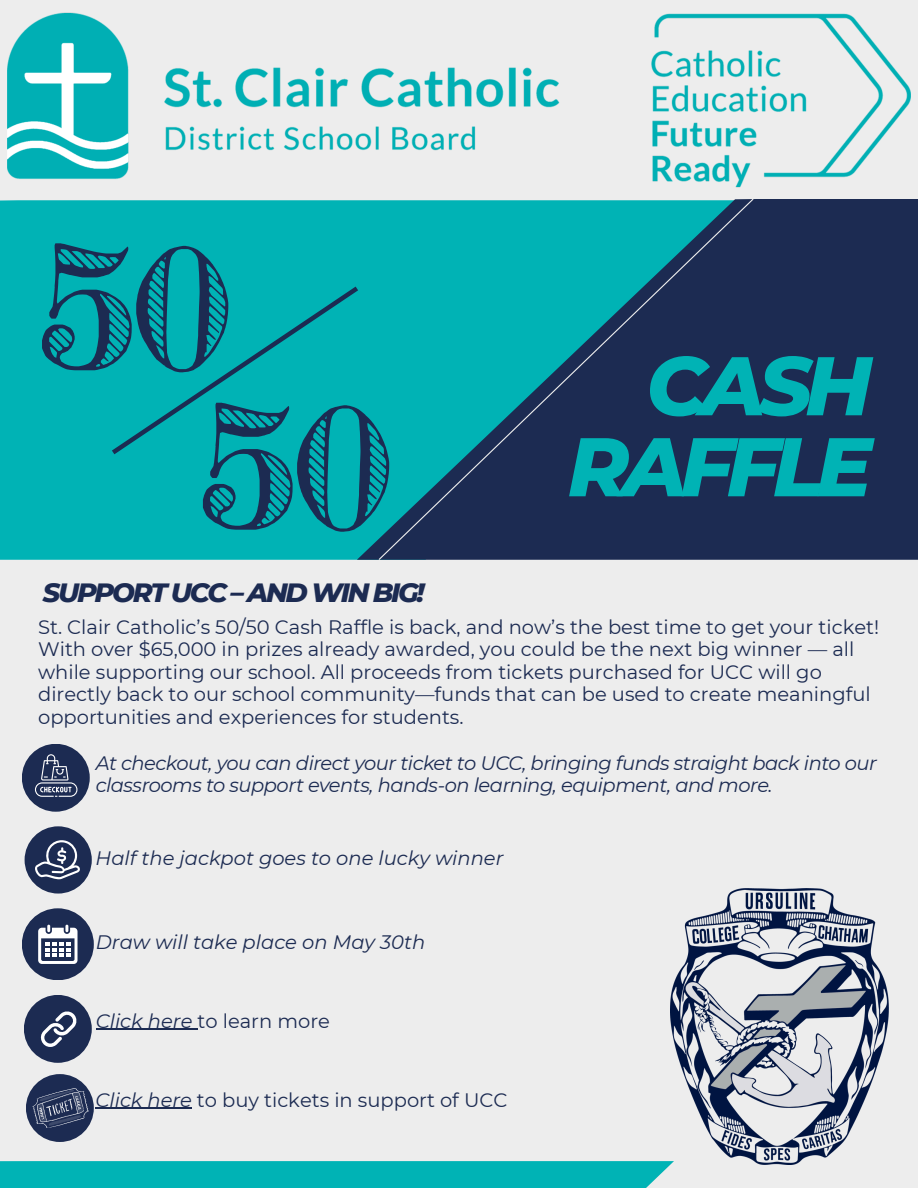
<style>
.page{position:relative;width:918px;height:1188px;background:#ededed}
.page>*{position:absolute;margin:0;border:0;box-sizing:border-box;transform-origin:0 0}
.t1{font:italic 800 82.95px/81px "Montserrat";letter-spacing:-.085em;color:#00b3b5;text-align:right}
.t2{font:italic 800 27px "Montserrat";letter-spacing:-.085em;color:#1c2b52}
.t3{font:19.5px/22.5px "Montserrat";color:#1c2b52}
.t4{font:italic 19.5px/22.5px "Montserrat";letter-spacing:-.025em;color:#1c2b52}
.t5{font:italic 19.5px "Montserrat";color:#1c2b52}
.s1{font-style:italic}
</style>
<div class="page">
<div style="left:0;top:200px;width:357px;height:360px;background:#00b3b5"></div>
<div style="left:24px;top:995px;width:68px;height:68px;background:#1c2b52;border-radius:50%"></div>
<div style="left:22px;top:908px;width:72px;height:72px;background:#1c2b52;border-radius:50%"></div>
<div style="left:25px;top:826px;width:67px;height:68px;background:#1c2b52;border-radius:50%"></div>
<img style="left:7px;top:12px;width:904px;height:176px">
<div style="left:357px;top:199px;width:561px;height:361px;background:#1c2b52"></div>
<div style="left:0;top:1161px;width:674px;height:27px;background:#00b3b5"></div>
<svg style="left:378px;top:199px;width:377px;height:361px"></svg>
<svg style="left:38px;top:925px;width:40px;height:39px"></svg>
<img style="left:670px;top:888px;width:218px;height:277px">
<svg style="left:42px;top:243px;width:186px;height:129px;background:#088a97"></svg>
<svg style="left:203px;top:403px;width:186px;height:129px;background:#088895"></svg>
<svg style="left:107px;top:282px;width:256px;height:177px;background:#049da5"></svg>
<div style="left:26px;top:1074px;width:68px;height:68px;background:#1c2b52;border-radius:50%"></div>
<div style="left:22px;top:744px;width:68px;height:68px;background:#1c2b52;border-radius:50%"></div>
<svg style="left:35px;top:840px;width:45px;height:40px"></svg>
<svg style="left:40px;top:1011px;width:37px;height:36px"></svg>
<svg style="left:32px;top:1088px;width:57px;height:39px"></svg>
<svg style="left:35px;top:754px;width:42px;height:43px"></svg>
<hr style="left:96px;top:1029px;width:102px;height:1px;background:#1c2b52">
<hr style="left:96px;top:1108px;width:96px;height:1px;background:#1c2b52">
<p class="t2" style="left:43px;top:576px;width:383px">SUPPORT UCC – AND WIN BIG!</p>
<h1 class="t1" style="left:568px;top:345px;width:306px">CASH<br>RAFFLE</h1>
<p class="t3" style="left:38px;top:615px;width:842px">St. Clair Catholic’s 50/50 Cash Raffle is back, and now’s the best time to get your ticket!<br>With over $65,000 in prizes already awarded, you could be the next big winner — all while supporting our school. All proceeds from tickets purchased for UCC will go directly back to our school community—funds that can be used to create meaningful opportunities and experiences for students.</p>
<p class="t4" style="left:96px;top:752px;width:783px">At checkout, you can direct your ticket to UCC, bringing funds straight back into our classrooms to support events, hands-on learning, equipment, and more.</p>
<p class="t5" style="left:96px;top:846px;width:409px">Half the jackpot goes to one lucky winner</p>
<p class="t5" style="left:96px;top:930px;width:331px">Draw will take place on May 30th</p>
<p class="t3" style="left:96px;top:1009px;width:236px"><span class="s1">Click here</span> to learn more</p>
<h2 class="t3" style="left:96px;top:1088px;width:413px"><span class="s1">Click here</span> to buy tickets in support of UCC</h2>
</div>
